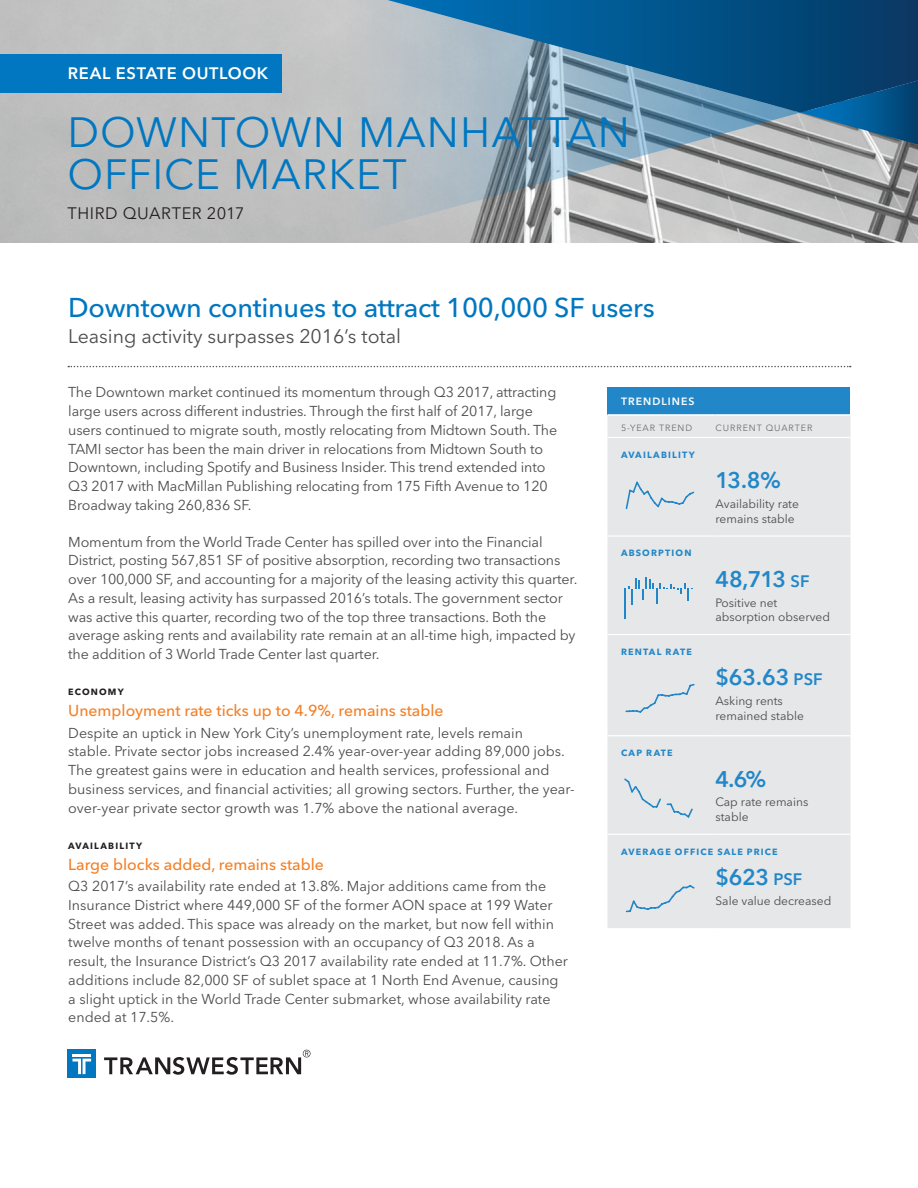
<style>
.page{position:relative;width:918px;height:1188px;background:#fff}
.page>*{position:absolute;margin:0;border:0;box-sizing:border-box;transform-origin:0 0}
.H2_Report_Header{font:42px "Avenir Next LT Pro";letter-spacing:.025em;color:#0077c0}
.B1_Body_Headline{font:500 27px "Avenir Next LT Pro";letter-spacing:-.01em;color:#0077c0}
.T4_Trendline_Stat{font:600 22.5px "Avenir Next LT Pro";letter-spacing:-.02em;color:#2287c8}
.B1_Body_Headline-2{font:19.5px "Avenir Next LT Pro";color:#4b4c4d}
.H1_Report_Name{font:600 16.5px "Avenir Next LT Pro";letter-spacing:.035em;color:#fff}
.H3_Report_Quarter{font:16.5px "Avenir Next LT Pro";letter-spacing:.035em;color:#231f20}
.B4_Body_Lead_Text{font:500 15.75px "Avenir Next LT Pro";color:#f48026}
.B5_Body_Text{font:14.25px/18.8px "Avenir Next LT Pro";letter-spacing:-.01em;color:#4b4c4d}
.T5_Trendline_Descrip{font:12px/14.4px "Avenir Next LT Pro";color:#4b4c4d}
.T1_Trendline_Heading{font:600 10.5px "Avenir Next LT Pro";letter-spacing:.1em;color:#fff}
.T3_Trendline_Categor{font:700 9px "Avenir Next LT Pro";letter-spacing:.13em;color:#2287c8}
.T2_Trendline_Subhead{font:9px "Avenir Next LT Pro";letter-spacing:.1em;color:#6c6d70}
.B3_Body_Subheading{font:700 9px "Avenir Next LT Pro";letter-spacing:.13em;color:#231f20}
.s1{font-size:16.5px}
</style>
<div class="page">
<img style="left:0;top:0;width:918px;height:243px">
<svg style="left:338px;top:113px;width:463px;height:126px;background:#a6afb5"></svg>
<svg style="left:338px;top:0;width:580px;height:113px;background:#4e7fa0"></svg>
<svg style="left:801px;top:77px;width:117px;height:71px;background:#31688e"></svg>
<div style="left:0;top:54px;width:282px;height:38px;background:#0077c0"></div>
<svg style="left:68px;top:366px;width:783px;height:1px"></svg>
<div style="left:68px;top:1050px;width:28px;height:28px;background:#0077c0"></div>
<svg style="left:72px;top:1059px;width:19px;height:15px"></svg>
<hr style="left:72px;top:1054px;width:19px;height:3px;background:#fff">
<svg style="left:104px;top:1050px;width:206px;height:25px"></svg>
<div style="left:608px;top:387px;width:242px;height:28px;background:#2287c8"></div>
<div style="left:608px;top:416px;width:242px;height:512px;background:#e6e7e9"></div>
<hr style="left:608px;top:414px;width:108px;height:2px;background:#fff">
<hr style="left:716px;top:414px;width:134px;height:2px;background:#fff">
<hr style="left:608px;top:437px;width:108px;height:1px;background:#fff">
<hr style="left:716px;top:437px;width:134px;height:1px;background:#fff">
<hr style="left:608px;top:535px;width:108px;height:2px;background:#fff">
<hr style="left:716px;top:535px;width:134px;height:2px;background:#fff">
<hr style="left:608px;top:634px;width:108px;height:1px;background:#fff">
<hr style="left:716px;top:634px;width:134px;height:1px;background:#fff">
<hr style="left:608px;top:735px;width:108px;height:1px;background:#fff">
<hr style="left:716px;top:735px;width:134px;height:1px;background:#fff">
<hr style="left:608px;top:834px;width:108px;height:1px;background:#fff">
<hr style="left:716px;top:834px;width:134px;height:1px;background:#fff">
<svg style="left:625px;top:480px;width:71px;height:30px;background:#d4dee5"></svg>
<hr style="left:624px;top:589px;width:2px;height:30px;background:#2287c8">
<svg style="left:628px;top:577px;width:65px;height:27px;background:#c7d8e3"></svg>
<svg style="left:624px;top:683px;width:72px;height:37px;background:#dbe1e7"></svg>
<svg style="left:623px;top:771px;width:71px;height:50px;background:#dce2e7"></svg>
<svg style="left:624px;top:869px;width:72px;height:44px;background:#dce2e7"></svg>
<p class="H1_Report_Name" style="left:68px;top:64px;width:202px">REAL ESTATE OUTLOOK</p>
<p class="H2_Report_Header" style="left:68px;top:107px;width:564px">DOWNTOWN MANHATTAN</p>
<p class="H2_Report_Header" style="left:68px;top:149px;width:341px">OFFICE MARKET</p>
<p class="H3_Report_Quarter" style="left:68px;top:203px;width:178px">THIRD QUARTER 2017</p>
<p class="B1_Body_Headline" style="left:68px;top:292px;width:588px">Downtown continues to attract 100,000 SF users</p>
<p class="B1_Body_Headline-2" style="left:68px;top:324px;width:334px">Leasing activity surpasses 2016’s total</p>
<p class="B5_Body_Text" style="left:68px;top:383px;width:490px">The Downtown market continued its momentum through Q3 2017, attracting large users across different industries. Through the first half of 2017, large users continued to migrate south, mostly relocating from Midtown South. The TAMI sector has been the main driver in relocations from Midtown South to Downtown, including Spotify and Business Insider. This trend extended into Q3 2017 with MacMillan Publishing relocating from 175 Fifth Avenue to 120<br>Broadway taking 260,836 SF.</p>
<p class="B5_Body_Text" style="left:68px;top:532px;width:511px">Momentum from the World Trade Center has spilled over into the Financial District, posting 567,851 SF of positive absorption, recording two transactions over 100,000 SF, and accounting for a majority of the leasing activity this quarter.<br>As a result, leasing activity has surpassed 2016’s totals. The government sector was active this quarter, recording two of the top three transactions. Both the average asking rents and availability rate remain at an all-time high, impacted by the addition of 3 World Trade Center last quarter.</p>
<p class="B3_Body_Subheading" style="left:68px;top:686px;width:57px">ECONOMY</p>
<p class="B4_Body_Lead_Text" style="left:68px;top:701px;width:377px">Unemployment rate ticks up to 4.9%, remains stable</p>
<p class="B5_Body_Text" style="left:68px;top:723px;width:508px">Despite an uptick in New York City’s unemployment rate, levels remain<br>stable. Private sector jobs increased 2.4% year-over-year adding 89,000 jobs.<br>The greatest gains were in education and health services, professional and business services, and financial activities; all growing sectors. Further, the year&shy;over-year private sector growth was 1.7% above the national average.</p>
<p class="B3_Body_Subheading" style="left:68px;top:840px;width:75px">AVAILABILITY</p>
<p class="B4_Body_Lead_Text" style="left:68px;top:855px;width:257px">Large blocks added, remains stable</p>
<p class="B5_Body_Text" style="left:68px;top:877px;width:501px">Q3 2017’s availability rate ended at 13.8%. Major additions came from the Insurance District where 449,000 SF of the former AON space at 199 Water Street was added. This space was already on the market, but now fell within twelve months of tenant possession with an occupancy of Q3 2018. As a result, the Insurance District’s Q3 2017 availability rate ended at 11.7%. Other additions include 82,000 SF of sublet space at 1 North End Avenue, causing a slight uptick in the World Trade Center submarket, whose availability rate ended at 17.5%.</p>
<p class="T1_Trendline_Heading" style="left:621px;top:395px;width:75px">TRENDLINES</p>
<p class="T2_Trendline_Subhead" style="left:621px;top:422px;width:73px">5-YEAR TREND</p>
<p class="T2_Trendline_Subhead" style="left:716px;top:422px;width:98px">CURRENT QUARTER</p>
<p class="T3_Trendline_Categor" style="left:621px;top:449px;width:75px">AVAILABILITY</p>
<p class="T4_Trendline_Stat" style="left:716px;top:467px;width:67px">13.8%</p>
<p class="T5_Trendline_Descrip" style="left:716px;top:497px;width:85px">Availability rate remains stable</p>
<p class="T3_Trendline_Categor" style="left:621px;top:548px;width:72px">ABSORPTION</p>
<p class="T4_Trendline_Stat" style="left:716px;top:565px;width:95px">48,713 <span class="s1">SF</span></p>
<p class="T5_Trendline_Descrip" style="left:716px;top:595px;width:116px">Positive net absorption observed</p>
<p class="T3_Trendline_Categor" style="left:621px;top:646px;width:73px">RENTAL RATE</p>
<p class="T4_Trendline_Stat" style="left:716px;top:664px;width:109px">$63.63 <span class="s1">PSF</span></p>
<p class="T5_Trendline_Descrip" style="left:716px;top:694px;width:90px">Asking rents remained stable</p>
<p class="T3_Trendline_Categor" style="left:621px;top:747px;width:53px">CAP RATE</p>
<p class="T4_Trendline_Stat" style="left:716px;top:765px;width:52px">4.6%</p>
<p class="T5_Trendline_Descrip" style="left:716px;top:795px;width:94px">Cap rate remains stable</p>
<p class="T3_Trendline_Categor" style="left:621px;top:846px;width:158px">AVERAGE OFFICE SALE PRICE</p>
<p class="T4_Trendline_Stat" style="left:716px;top:864px;width:88px">$623 <span class="s1">PSF</span></p>
<p class="T5_Trendline_Descrip" style="left:716px;top:893px;width:117px">Sale value decreased</p>
</div>
